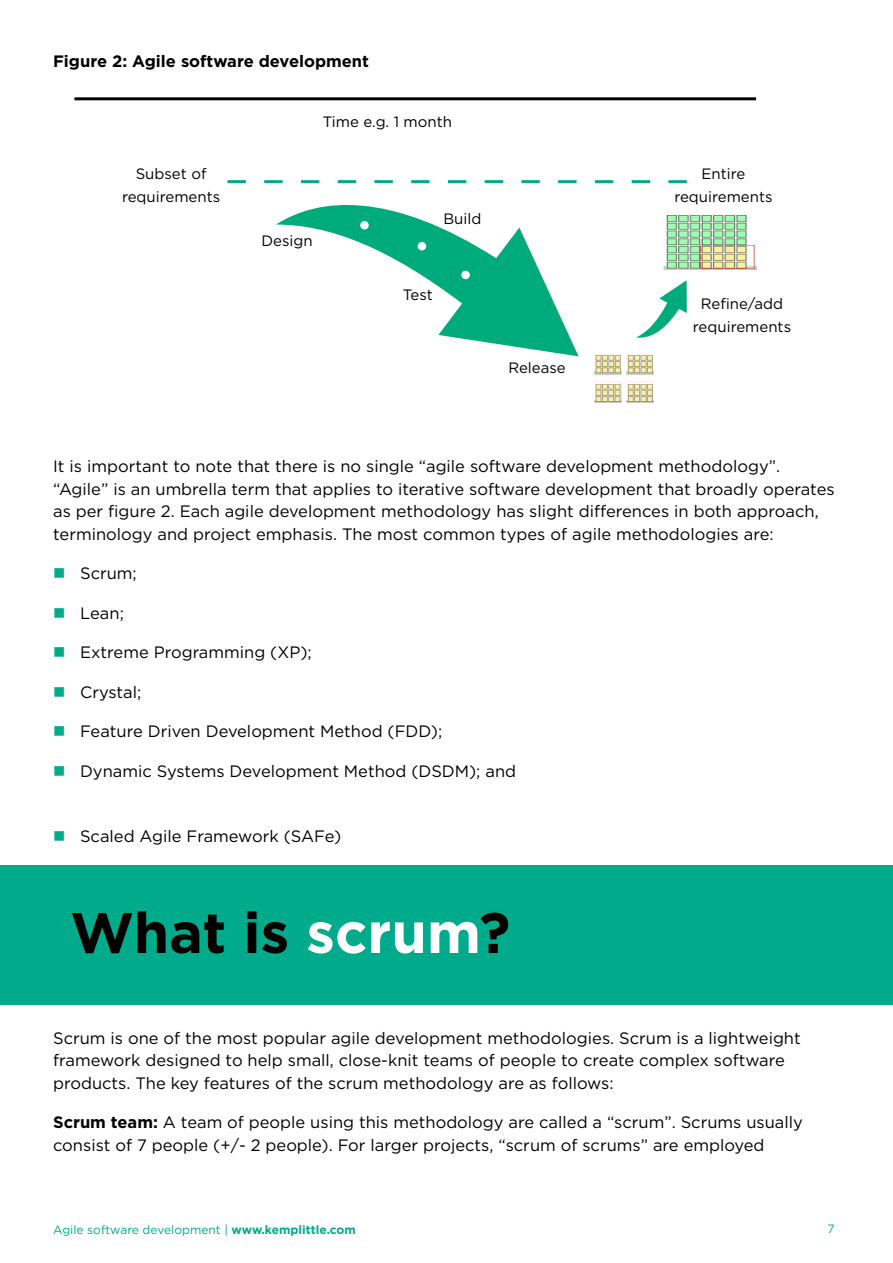
<style>
.page{position:relative;width:893px;height:1263px;background:#fff}
.page>*{position:absolute;margin:0;border:0;box-sizing:border-box;transform-origin:0 0}
.t1{font:700 57px "Gotham";color:#000}
.t2{font:16.5px/22.5px "Gotham";color:#000}
.t3{font:700 16.5px "Gotham";color:#000}
.t4{font:15px/22.5px "Gotham";color:#000;text-align:center}
.t5{font:12px "Gotham";color:#00ab8b}
.s1{color:#fff}
.s2{font-weight:700}
</style>
<div class="page">
<div style="left:0;top:865px;width:893px;height:140px;background:#00ab8b"></div>
<svg style="left:276px;top:183px;width:337px;height:174px"></svg>
<hr style="left:74px;top:97px;width:682px;height:3px;background:#000">
<div style="left:414px;top:192px;width:8px;height:9px;background:#fff;border-radius:50%"></div>
<svg style="left:636px;top:280px;width:51px;height:58px"></svg>
<svg style="left:227px;top:180px;width:460px;height:3px"></svg>
<div style="left:360px;top:221px;width:9px;height:8px;background:#fff;border-radius:50%"></div>
<div style="left:418px;top:242px;width:8px;height:8px;background:#fff;border-radius:50%"></div>
<div style="left:461px;top:271px;width:9px;height:8px;background:#fff;border-radius:50%"></div>
<img style="left:663px;top:215px;width:93px;height:54px">
<img style="left:594px;top:353px;width:59px;height:50px">
<p class="t3" style="left:53px;top:50px;width:317px">Figure 2: Agile software development</p>
<p class="t4" style="left:122px;top:162px;width:100px">Subset of requirements</p>
<p class="t4" style="left:323px;top:110px;width:131px">Time e.g. 1 month</p>
<p class="t4" style="left:262px;top:229px;width:53px">Design</p>
<p class="t4" style="left:443px;top:207px;width:39px">Build</p>
<p class="t4" style="left:403px;top:283px;width:32px">Test</p>
<p class="t4" style="left:508px;top:356px;width:59px">Release</p>
<p class="t4" style="left:674px;top:162px;width:100px">Entire requirements</p>
<p class="t4" style="left:693px;top:292px;width:100px">Refine/add requirements</p>
<p class="t2" style="left:53px;top:455px;width:783px">It is important to note that there is no single “agile software development methodology”. “Agile” is an umbrella term that applies to iterative software development that broadly operates as per figure 2. Each agile development methodology has slight differences in both approach, terminology and project emphasis. The most common types of agile methodologies are:</p>
<p class="t2" style="left:80px;top:562px;width:58px">Scrum;</p>
<p class="t2" style="left:80px;top:601px;width:45px">Lean;</p>
<p class="t2" style="left:80px;top:641px;width:233px">Extreme Programming (XP);</p>
<p class="t2" style="left:80px;top:680px;width:63px">Crystal;</p>
<p class="t2" style="left:80px;top:720px;width:364px">Feature Driven Development Method (FDD);</p>
<p class="t2" style="left:80px;top:759px;width:438px">Dynamic Systems Development Method (DSDM); and</p>
<p class="t2" style="left:80px;top:824px;width:263px">Scaled Agile Framework (SAFe)</p>
<h1 class="t1" style="left:70px;top:895px;width:441px">What is <span class="s1">scrum</span>?</h1>
<p class="t2" style="left:53px;top:1026px;width:749px">Scrum is one of the most popular agile development methodologies. Scrum is a lightweight framework designed to help small, close-knit teams of people to create complex software products. The key features of the scrum methodology are as follows:</p>
<p class="t2" style="left:53px;top:1110px;width:751px"><span class="s2">Scrum team:</span> A team of people using this methodology are called a “scrum”. Scrums usually consist of 7 people (+/- 2 people). For larger projects, “scrum of scrums” are employed</p>
<p class="t5" style="left:53px;top:1222px;width:304px">Agile software development | <span class="s2">www.kemplittle.com</span></p>
<p class="t5" style="left:828px;top:1221px;width:9px">7</p>
</div>
